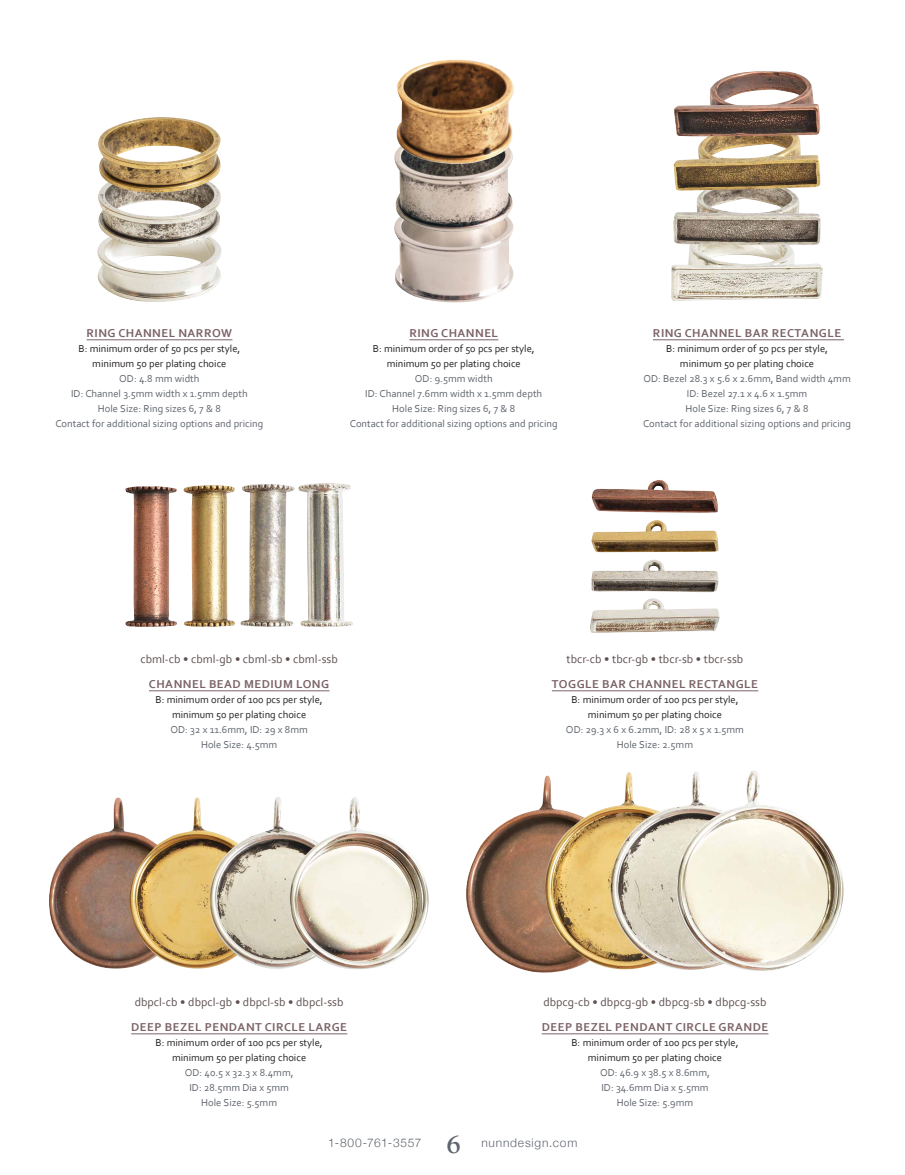
<style>
.page{position:relative;width:905px;height:1175px;background:#fff}
.page>*{position:absolute;margin:0;border:0;box-sizing:border-box;transform-origin:0 0}
.t1{font:700 25.5px "Goudy Old Style BT";color:#5f656d}
.t2{font:700 12px "Corbel";letter-spacing:.04em;color:#7b6368}
.t3{font:12px "Corbel";color:#5e4f50}
.t4{font:300 12px "Helvetica Neue";letter-spacing:.065em;color:#5f656d}
.t5{font:10.5px/15px "Corbel";color:#5f656d;text-align:center}
.t6{font:10.5px/15px "Corbel";color:#231f20;text-align:center}
</style>
<div class="page">
<hr style="left:131px;top:1033px;width:216px;height:1px;background:#7b6368">
<hr style="left:541px;top:1033px;width:227px;height:1px;background:#7b6368">
<img style="left:466px;top:779px;width:96px;height:193px">
<img style="left:545px;top:775px;width:63px;height:196px">
<img style="left:608px;top:772px;width:68px;height:198px">
<img style="left:676px;top:771px;width:168px;height:200px">
<img style="left:49px;top:797px;width:79px;height:172px">
<img style="left:128px;top:797px;width:81px;height:172px">
<img style="left:209px;top:797px;width:80px;height:172px">
<img style="left:289px;top:797px;width:140px;height:172px">
<hr style="left:149px;top:690px;width:180px;height:1px;background:#7b6368">
<hr style="left:552px;top:690px;width:206px;height:1px;background:#7b6368">
<img style="left:125px;top:486px;width:52px;height:141px">
<img style="left:183px;top:485px;width:52px;height:142px">
<img style="left:240px;top:484px;width:54px;height:143px">
<img style="left:298px;top:483px;width:55px;height:144px">
<img style="left:591px;top:480px;width:127px;height:33px">
<img style="left:591px;top:520px;width:127px;height:32px">
<img style="left:591px;top:560px;width:127px;height:32px">
<img style="left:590px;top:598px;width:129px;height:35px">
<img style="left:671px;top:234px;width:151px;height:67px">
<img style="left:673px;top:191px;width:147px;height:54px">
<img style="left:673px;top:136px;width:147px;height:55px">
<hr style="left:653px;top:339px;width:191px;height:1px;background:#7b6368">
<img style="left:674px;top:71px;width:146px;height:65px">
<img style="left:97px;top:248px;width:125px;height:54px">
<hr style="left:87px;top:339px;width:145px;height:1px;background:#7b6368">
<img style="left:98px;top:192px;width:123px;height:56px">
<img style="left:98px;top:117px;width:123px;height:75px">
<img style="left:395px;top:232px;width:119px;height:71px">
<img style="left:394px;top:154px;width:120px;height:78px">
<hr style="left:409px;top:339px;width:89px;height:1px;background:#7b6368">
<img style="left:395px;top:60px;width:119px;height:106px">
<p class="t2" style="left:87px;top:325px;width:147px">RING CHANNEL NARROW</p>
<p class="t6" style="left:78px;top:340px;width:163px">B: minimum order of 50 pcs per style, minimum 50 per plating choice</p>
<p class="t5" style="left:55px;top:370px;width:209px">OD: 4.8 mm width<br>ID: Channel 3.5mm width x 1.5mm depth<br>Hole Size: Ring sizes 6, 7 &amp; 8<br>Contact for additional sizing options and pricing</p>
<p class="t2" style="left:409px;top:325px;width:90px">RING CHANNEL</p>
<p class="t6" style="left:373px;top:340px;width:163px">B: minimum order of 50 pcs per style, minimum 50 per plating choice</p>
<p class="t5" style="left:350px;top:370px;width:209px">OD: 9.5mm width<br>ID: Channel 7.6mm width x 1.5mm depth<br>Hole Size: Ring sizes 6, 7 &amp; 8<br>Contact for additional sizing options and pricing</p>
<p class="t2" style="left:653px;top:325px;width:190px">RING CHANNEL BAR RECTANGLE</p>
<p class="t6" style="left:666px;top:340px;width:163px">B: minimum order of 50 pcs per style, minimum 50 per plating choice</p>
<p class="t5" style="left:643px;top:370px;width:209px">OD: Bezel 28.3 x 5.6 x 2.6mm, Band width 4mm ID: Bezel 27.1 x 4.6 x 1.5mm<br>Hole Size: Ring sizes 6, 7 &amp; 8<br>Contact for additional sizing options and pricing</p>
<p class="t3" style="left:140px;top:652px;width:199px">cbml-cb • cbml-gb • cbml-sb • cbml-ssb</p>
<p class="t3" style="left:566px;top:652px;width:178px">tbcr-cb • tbcr-gb • tbcr-sb • tbcr-ssb</p>
<p class="t2" style="left:149px;top:676px;width:182px">CHANNEL BEAD MEDIUM LONG</p>
<p class="t6" style="left:155px;top:691px;width:169px">B: minimum order of 100 pcs per style, minimum 50 per plating choice</p>
<p class="t5" style="left:170px;top:721px;width:139px">OD: 32 x 11.6mm, ID: 29 x 8mm<br>Hole Size: 4.5mm</p>
<p class="t2" style="left:552px;top:676px;width:208px">TOGGLE BAR CHANNEL RECTANGLE</p>
<p class="t6" style="left:571px;top:691px;width:169px">B: minimum order of 100 pcs per style, minimum 50 per plating choice</p>
<p class="t5" style="left:566px;top:721px;width:179px">OD: 29.3 x 6 x 6.2mm, ID: 28 x 5 x 1.5mm<br>Hole Size: 2.5mm</p>
<p class="t3" style="left:135px;top:994px;width:210px">dbpcl-cb • dbpcl-gb • dbpcl-sb • dbpcl-ssb</p>
<p class="t3" style="left:543px;top:994px;width:225px">dbpcg-cb • dbpcg-gb • dbpcg-sb • dbpcg-ssb</p>
<p class="t2" style="left:131px;top:1019px;width:217px">DEEP BEZEL PENDANT CIRCLE LARGE</p>
<p class="t6" style="left:155px;top:1034px;width:169px">B: minimum order of 100 pcs per style, minimum 50 per plating choice</p>
<p class="t5" style="left:185px;top:1064px;width:110px">OD: 40.5 x 32.3 x 8.4mm,<br>ID: 28.5mm Dia x 5mm<br>Hole Size: 5.5mm</p>
<p class="t2" style="left:541px;top:1019px;width:228px">DEEP BEZEL PENDANT CIRCLE GRANDE</p>
<p class="t6" style="left:571px;top:1034px;width:169px">B: minimum order of 100 pcs per style, minimum 50 per plating choice</p>
<p class="t5" style="left:600px;top:1064px;width:111px">OD: 46.9 x 38.5 x 8.6mm,<br>ID: 34.6mm Dia x 5.5mm<br>Hole Size: 5.9mm</p>
<h1 class="t1" style="left:447px;top:1128px;width:15px">6</h1>
<p class="t4" style="left:328px;top:1133px;width:95px">1-800-761-3557</p>
<p class="t4" style="left:481px;top:1133px;width:98px">nunndesign.com</p>
</div>
